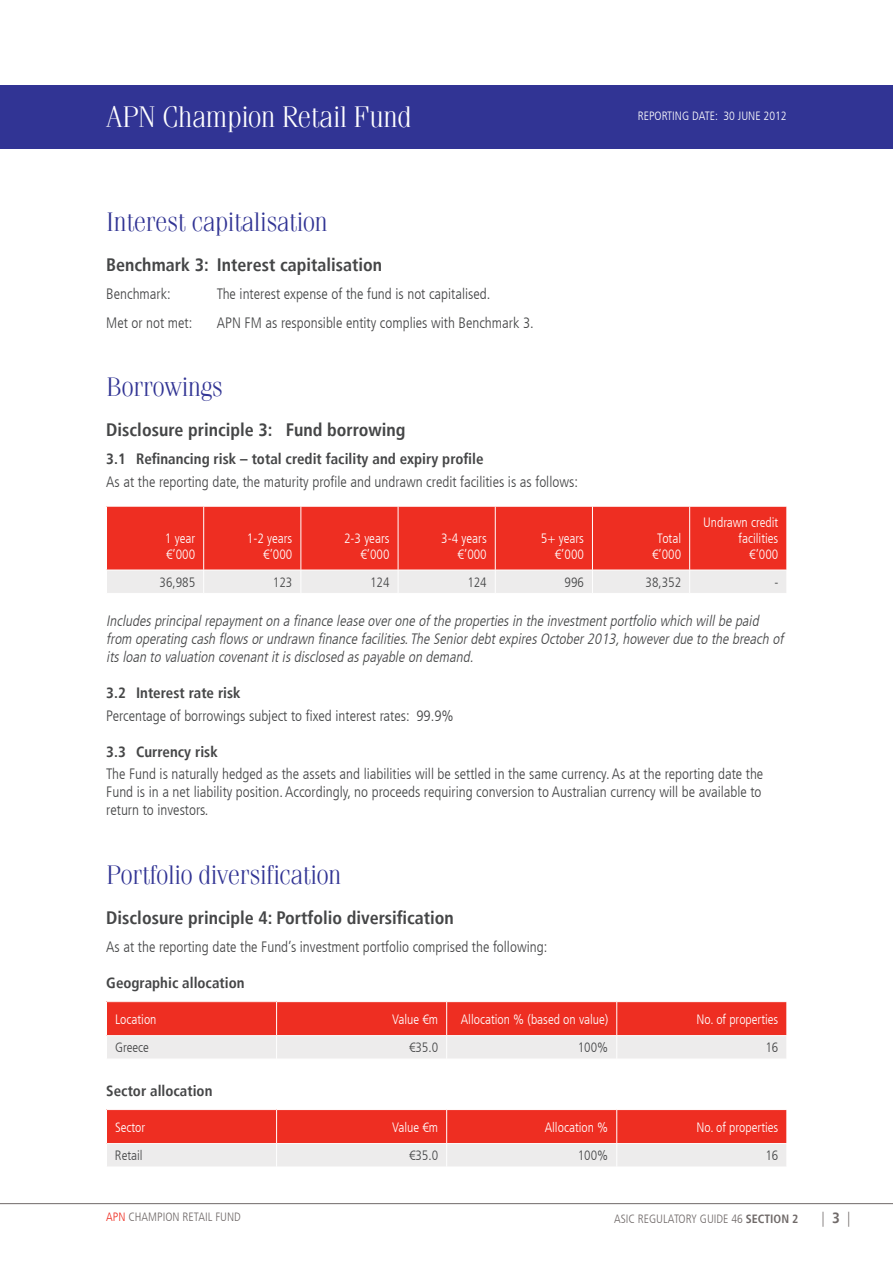
<style>
.page{position:relative;width:893px;height:1263px;background:#fff}
.page>*{position:absolute;margin:0;border:0;box-sizing:border-box;transform-origin:0 0}
.Paragraph_Style_1{font:300 30px "Fenice LT";letter-spacing:-.03em;color:#fff}
.Paragraph_Style_1-2{font:300 27px "Fenice LT";letter-spacing:-.03em;color:#313494}
.Paragraph_Style_1-3{font:700 condensed 18px "Frutiger LT";color:#454647}
.Paragraph_Style_1-4{font:300 condensed 15px/18px "Frutiger LT";color:#454647;text-align:justify}
.t1{font:italic 300 condensed 15px/18px "Frutiger LT";color:#454647}
.Paragraph_Style_1-5{font:700 condensed 15px "Frutiger LT";color:#454647}
.t2{font:300 condensed 15px "Frutiger LT";color:#706a69}
.t3{font:300 condensed 13.5px/16.2px "Frutiger LT";color:#fff;text-align:right}
.t4{font:300 condensed 13.5px "Frutiger LT";color:#454647}
.t5{font:300 condensed 12px "Frutiger LT";color:#706a69}
.t6{font:300 condensed 12px "Frutiger LT";color:#fff}
.s1{color:#ee2e22}
.s2{font-weight:700}
</style>
<div class="page">
<div style="left:0;top:85px;width:893px;height:64px;background:#313494"></div>
<hr style="left:0;top:1203px;width:893px;height:1px;background:#706a69">
<svg style="left:106px;top:506px;width:681px;height:87px;background:#ee655c"></svg>
<svg style="left:106px;top:1002px;width:681px;height:57px;background:#ee7f78"></svg>
<svg style="left:106px;top:1109px;width:681px;height:57px;background:#ee7f78"></svg>
<p class="Paragraph_Style_1" style="left:106px;top:99px;width:307px">APN Champion Retail Fund</p>
<p class="t6" style="left:638px;top:109px;width:151px">REPORTING DATE: 30 JUNE 2012</p>
<p class="Paragraph_Style_1-2" style="left:106px;top:206px;width:223px">Interest capitalisation</p>
<p class="Paragraph_Style_1-3" style="left:106px;top:254px;width:277px">Benchmark 3: Interest capitalisation</p>
<p class="Paragraph_Style_1-4" style="left:106px;top:285px;width:66px">Benchmark:</p>
<p class="Paragraph_Style_1-4" style="left:217px;top:285px;width:275px">The interest expense of the fund is not capitalised.</p>
<p class="Paragraph_Style_1-4" style="left:106px;top:314px;width:88px">Met or not met:</p>
<p class="Paragraph_Style_1-4" style="left:217px;top:314px;width:318px">APN FM as responsible entity complies with Benchmark 3.</p>
<p class="Paragraph_Style_1-2" style="left:106px;top:371px;width:118px">Borrowings</p>
<p class="Paragraph_Style_1-3" style="left:106px;top:419px;width:301px">Disclosure principle 3: Fund borrowing</p>
<p class="Paragraph_Style_1-5" style="left:106px;top:450px;width:379px">3.1 Refinancing risk – total credit facility and expiry profile</p>
<p class="Paragraph_Style_1-4" style="left:106px;top:473px;width:473px">As at the reporting date, the maturity profile and undrawn credit facilities is as follows:</p>
<p class="t3" style="left:165px;top:531px;width:32px">1 year</p>
<p class="t3" style="left:166px;top:547px;width:31px">€’000</p>
<p class="t3" style="left:247px;top:531px;width:47px">1-2 years</p>
<p class="t3" style="left:263px;top:547px;width:31px">€’000</p>
<p class="t3" style="left:344px;top:531px;width:47px">2-3 years</p>
<p class="t3" style="left:360px;top:547px;width:31px">€’000</p>
<p class="t3" style="left:441px;top:531px;width:47px">3-4 years</p>
<p class="t3" style="left:458px;top:547px;width:31px">€’000</p>
<p class="t3" style="left:541px;top:531px;width:45px">5+ years</p>
<p class="t3" style="left:555px;top:547px;width:31px">€’000</p>
<p class="t3" style="left:657px;top:531px;width:26px">Total</p>
<p class="t3" style="left:652px;top:547px;width:31px">€’000</p>
<p class="t3" style="left:703px;top:514px;width:77px">Undrawn credit facilities</p>
<p class="t3" style="left:749px;top:547px;width:31px">€’000</p>
<p class="t4" style="left:160px;top:574px;width:37px">36,985</p>
<p class="t4" style="left:273px;top:574px;width:21px">123</p>
<p class="t4" style="left:370px;top:574px;width:21px">124</p>
<p class="t4" style="left:467px;top:574px;width:21px">124</p>
<p class="t4" style="left:564px;top:574px;width:21px">996</p>
<p class="t4" style="left:645px;top:574px;width:37px">38,352</p>
<p class="t4" style="left:774px;top:574px;width:5px">-</p>
<p class="t1" style="left:106px;top:612px;width:681px">Includesprincipalrepaymenton a finance lease overone ofthe propertiesin the investmentportfolio which willbe paid from operating cash flowsorundrawn finance facilities.The SeniordebtexpiresOctober2013,howeverdue to the breach of itsloan to valuation covenantitisdisclosed aspayable on demand.</p>
<p class="Paragraph_Style_1-5" style="left:106px;top:684px;width:136px">3.2 Interest rate risk</p>
<p class="Paragraph_Style_1-4" style="left:106px;top:707px;width:349px">Percentage of borrowings subject to fixed interest rates: 99.9%</p>
<p class="Paragraph_Style_1-5" style="left:106px;top:743px;width:113px">3.3 Currency risk</p>
<p class="Paragraph_Style_1-4" style="left:106px;top:765px;width:658px">The Fund is naturally hedged as the assets and liabilities will be settled in the same currency. As at the reporting date the Fund is in a net liability position. Accordingly, no proceeds requiring conversion to Australian currency will be available to return to investors.</p>
<p class="Paragraph_Style_1-2" style="left:106px;top:859px;width:237px">Portfolio diversification</p>
<p class="Paragraph_Style_1-3" style="left:106px;top:906px;width:349px">Disclosure principle 4: Portfolio diversification</p>
<p class="Paragraph_Style_1-4" style="left:106px;top:938px;width:442px">As at the reporting date the Fund’s investment portfolio comprised the following:</p>
<p class="Paragraph_Style_1-5" style="left:106px;top:974px;width:140px">Geographic allocation</p>
<p class="t3" style="left:115px;top:1011px;width:43px">Location</p>
<p class="t3" style="left:392px;top:1011px;width:48px">Value €m</p>
<p class="t3" style="left:461px;top:1011px;width:149px">Allocation % (based on value)</p>
<p class="t3" style="left:697px;top:1011px;width:83px">No. of properties</p>
<p class="t4" style="left:115px;top:1040px;width:36px">Greece</p>
<p class="t4" style="left:409px;top:1040px;width:31px">€35.0</p>
<p class="t4" style="left:578px;top:1040px;width:32px">100%</p>
<p class="t4" style="left:765px;top:1040px;width:14px">16</p>
<p class="Paragraph_Style_1-5" style="left:106px;top:1082px;width:108px">Sector allocation</p>
<p class="t3" style="left:115px;top:1119px;width:32px">Sector</p>
<p class="t3" style="left:392px;top:1119px;width:48px">Value €m</p>
<p class="t3" style="left:545px;top:1119px;width:65px">Allocation %</p>
<p class="t3" style="left:697px;top:1119px;width:83px">No. of properties</p>
<p class="t4" style="left:115px;top:1148px;width:29px">Retail</p>
<p class="t4" style="left:409px;top:1148px;width:31px">€35.0</p>
<p class="t4" style="left:578px;top:1148px;width:32px">100%</p>
<p class="t4" style="left:765px;top:1148px;width:14px">16</p>
<p class="t5" style="left:106px;top:1210px;width:136px"><span class="s1">APN</span> CHAMPION RETAIL FUND</p>
<p class="t5" style="left:614px;top:1212px;width:186px">ASIC REGULATORY GUIDE 46 <span class="s2">SECTION 2</span></p>
<p class="t2" style="left:822px;top:1209px;width:30px">| <span class="s2">3</span> |</p>
</div>
